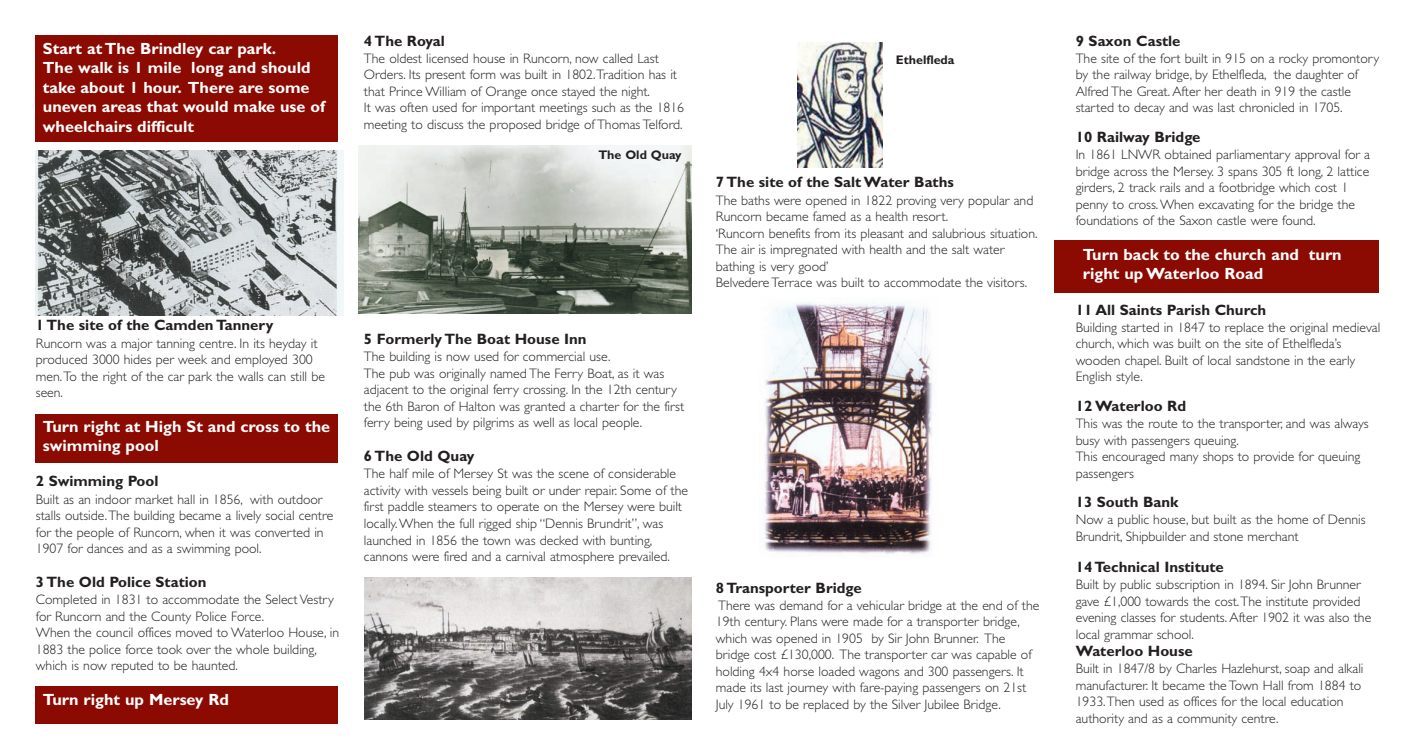
<style>
.page{position:relative;width:1414px;height:755px;background:#fff}
.page>*{position:absolute;margin:0;border:0;box-sizing:border-box;transform-origin:0 0}
.t1{font:700 16.25px/19.5px "Gill Sans";color:#fff}
.t2{font:700 15px "Gill Sans";color:#231f20}
.t3{font:300 13.75px/16.5px "Gill Sans";color:#231f20}
.t4{font:700 12.5px "Gill Sans";color:#231f20}
</style>
<div class="page">
<div style="left:1054px;top:240px;width:324px;height:52px;background:#8b0a02"></div>
<div style="left:35px;top:35px;width:303px;height:107px;background:#8b0a02"></div>
<div style="left:35px;top:414px;width:303px;height:48px;background:#8b0a02"></div>
<div style="left:35px;top:686px;width:303px;height:38px;background:#8b0a02"></div>
<img style="left:764px;top:303px;width:169px;height:251px">
<img style="left:358px;top:146px;width:334px;height:167px">
<img style="left:364px;top:577px;width:327px;height:142px">
<img style="left:35px;top:151px;width:308px;height:164px">
<img style="left:797px;top:42px;width:86px;height:125px">
<p class="t1" style="left:43px;top:40px;width:284px">Start at The Brindley car park.<br>The walk is 1 mile long and should take about 1 hour. There are some uneven areas that would make use of wheelchairs difficult</p>
<p class="t2" style="left:364px;top:35px;width:83px">4 The Royal</p>
<p class="t3" style="left:364px;top:51px;width:322px">The oldest licensed house in Runcorn, now called Last Orders. Its present form was built in 1802.Tradition has it that Prince William of Orange once stayed the night.<br>It was often used for important meetings such as the 1816 meeting to discuss the proposed bridge of Thomas Telford.</p>
<p class="t4" style="left:598px;top:150px;width:85px">The Old Quay</p>
<p class="t2" style="left:36px;top:320px;width:239px">1 The site of the Camden Tannery</p>
<p class="t3" style="left:36px;top:336px;width:291px">Runcorn was a major tanning centre. In its heyday it produced 3000 hides per week and employed 300 men.To the right of the car park the walls can still be seen.</p>
<p class="t1" style="left:43px;top:418px;width:289px">Turn right at High St and cross to the swimming pool</p>
<p class="t2" style="left:36px;top:476px;width:124px">2 Swimming Pool</p>
<p class="t3" style="left:36px;top:492px;width:299px">Built as an indoor market hall in 1856, with outdoor stalls outside.The building became a lively social centre for the people of Runcorn, when it was converted in 1907 for dances and as a swimming pool.</p>
<p class="t2" style="left:36px;top:576px;width:172px">3 The Old Police Station</p>
<p class="t3" style="left:36px;top:592px;width:305px">Completed in 1831 to accommodate the Select Vestry for Runcorn and the County Police Force.<br>When the council offices moved to Waterloo House, in 1883 the police force took over the whole building, which is now reputed to be haunted.</p>
<p class="t1" style="left:43px;top:691px;width:188px">Turn right up Mersey Rd</p>
<p class="t2" style="left:364px;top:333px;width:224px">5 Formerly The Boat House Inn</p>
<p class="t3" style="left:364px;top:350px;width:322px">The building is now used for commercial use.<br>The pub was originally named The Ferry Boat, as it was adjacent to the original ferry crossing. In the 12th century the 6th Baron of Halton was granted a charter for the first ferry being used by pilgrims as well as local people.</p>
<p class="t2" style="left:364px;top:450px;width:112px">6 The Old Quay</p>
<p class="t3" style="left:364px;top:467px;width:326px">The half mile of Mersey St was the scene of considerable activity with vessels being built or under repair. Some of the first paddle steamers to operate on the Mersey were built locally.When the full rigged ship “Dennis Brundrit”, was launched in 1856 the town was decked with bunting, cannons were fired and a carnival atmosphere prevailed.</p>
<p class="t4" style="left:896px;top:55px;width:60px">Ethelfleda</p>
<p class="t2" style="left:716px;top:177px;width:239px">7 The site of the Salt Water Baths</p>
<p class="t3" style="left:716px;top:193px;width:323px">The baths were opened in 1822 proving very popular and Runcorn became famed as a health resort.<br>‘Runcorn benefits from its pleasant and salubrious situation.<br>The air is impregnated with health and the salt water bathing is very good’<br>Belvedere Terrace was built to accommodate the visitors.</p>
<p class="t2" style="left:716px;top:582px;width:147px">8 Transporter Bridge</p>
<p class="t3" style="left:716px;top:598px;width:325px">There was demand for a vehicular bridge at the end of the 19th century. Plans were made for a transporter bridge, which was opened in 1905 by Sir John Brunner. The bridge cost £130,000. The transporter car was capable of holding 4x4 horse loaded wagons and 300 passengers. It made its last journey with fare-paying passengers on 21st July 1961 to be replaced by the Silver Jubilee Bridge.</p>
<p class="t2" style="left:1076px;top:35px;width:106px">9 Saxon Castle</p>
<p class="t3" style="left:1076px;top:51px;width:305px">The site of the fort built in 915 on a rocky promontory by the railway bridge, by Ethelfleda, the daughter of Alfred The Great. After her death in 919 the castle started to decay and was last chronicled in 1705.</p>
<p class="t2" style="left:1076px;top:131px;width:126px">10 Railway Bridge</p>
<p class="t3" style="left:1076px;top:148px;width:296px">In 1861 LNWR obtained parliamentary approval for a bridge across the Mersey. 3 spans 305 ft long, 2 lattice girders, 2 track rails and a footbridge which cost 1 penny to cross.When excavating for the bridge the foundations of the Saxon castle were found.</p>
<p class="t1" style="left:1083px;top:246px;width:260px">Turn back to the church and turn right up Waterloo Road</p>
<p class="t2" style="left:1076px;top:304px;width:192px">11 All Saints Parish Church</p>
<p class="t3" style="left:1076px;top:320px;width:306px">Building started in 1847 to replace the original medieval church, which was built on the site of Ethelfleda’s wooden chapel. Built of local sandstone in the early English style.</p>
<p class="t2" style="left:1076px;top:400px;width:112px">12 Waterloo Rd</p>
<p class="t3" style="left:1076px;top:416px;width:295px">This was the route to the transporter, and was always busy with passengers queuing.<br>This encouraged many shops to provide for queuing passengers</p>
<p class="t2" style="left:1076px;top:496px;width:104px">13 South Bank</p>
<p class="t3" style="left:1076px;top:513px;width:291px">Now a public house, but built as the home of Dennis<br>Brundrit, Shipbuilder and stone merchant</p>
<p class="t2" style="left:1076px;top:561px;width:150px">14 Technical Institute</p>
<p class="t3" style="left:1076px;top:577px;width:297px">Built by public subscription in 1894. Sir John Brunner gave £1,000 towards the cost.The institute provided evening classes for students. After 1902 it was also the local grammar school.</p>
<p class="t2" style="left:1076px;top:645px;width:118px">Waterloo House</p>
<p class="t3" style="left:1076px;top:661px;width:289px">Built in 1847/8 by Charles Hazlehurst, soap and alkali manufacturer. It became the Town Hall from 1884 to 1933.Then used as offices for the local education authority and as a community centre.</p>
</div>
